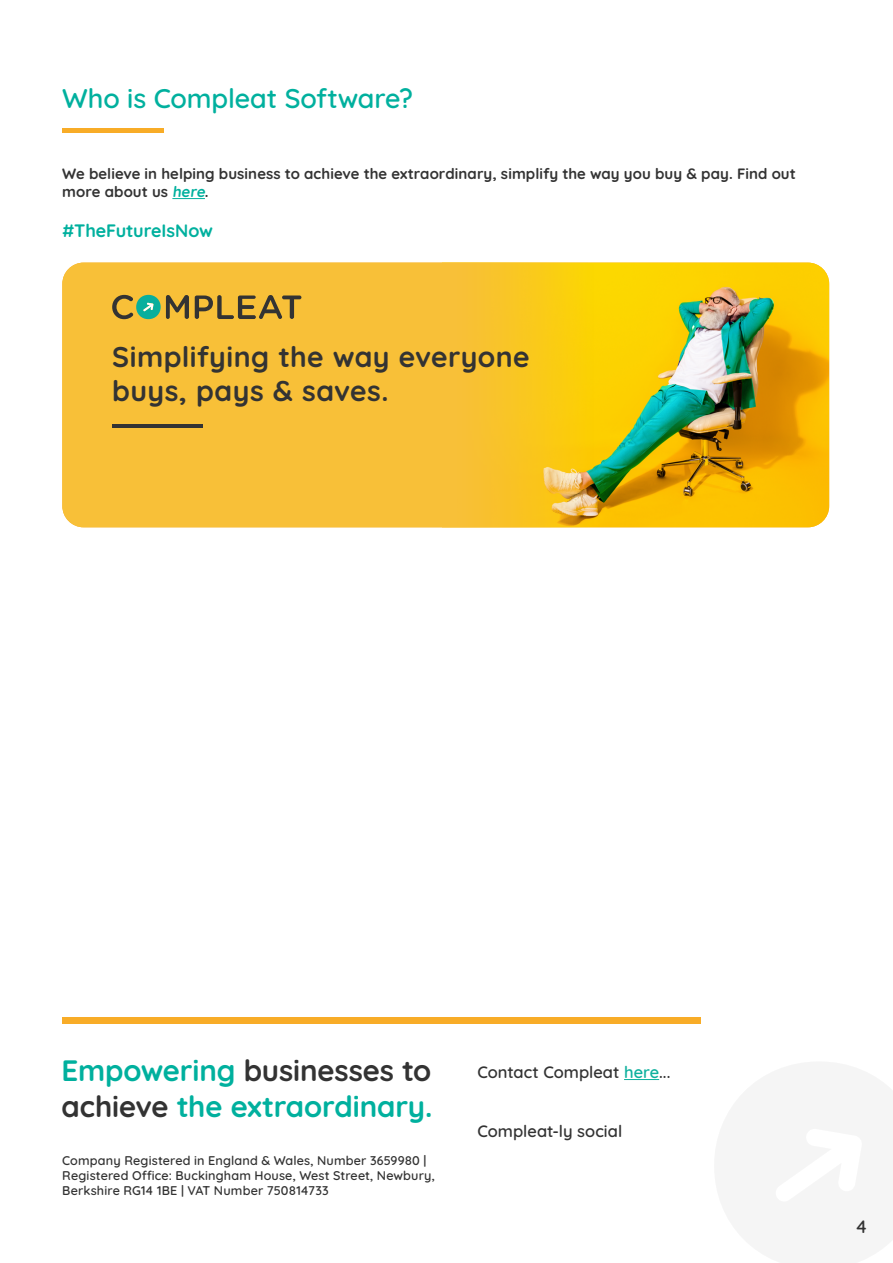
<style>
.page{position:relative;width:893px;height:1263px;background:#fff}
.page>*{position:absolute;margin:0;border:0;box-sizing:border-box;transform-origin:0 0}
.t1{font:700 29.55px/35.4px "Quicksand";letter-spacing:-.005em;color:#00b09e}
.t2{font:700 28.5px/34.2px "Quicksand";letter-spacing:.015em;color:#333}
.t3{font:600 27px "Quicksand";letter-spacing:-.005em;color:#00b09e}
.t4{font:700 18px "Quicksand";letter-spacing:-.005em;color:#00b09e}
.t5{font:600 18px "Quicksand";color:#333}
.t6{font:600 16.5px "Quicksand";color:#333}
.t7{font:700 15px/18px "Quicksand";letter-spacing:.005em;color:#333}
.t8{font:600 12.6px/15.1px "Quicksand";letter-spacing:.01em;color:#333}
.s1{color:#00b09e}
.s2{color:#333}
.s3{color:#0eb09d}
</style>
<div class="page">
<div style="left:62px;top:1017px;width:639px;height:6px;background:#f8ac27"></div>
<hr style="left:624px;top:1079px;width:35px;height:1px;background:#0eb09d">
<hr style="left:62px;top:128px;width:102px;height:4px;background:#f8ac27">
<hr style="left:172px;top:198px;width:33px;height:1px;background:#00b09e">
<img style="left:589px;top:263px;width:240px;height:264px">
<svg style="left:62px;top:263px;width:544px;height:264px;background:#f7c131"></svg>
<hr style="left:112px;top:424px;width:91px;height:4px;background:#333">
<svg style="left:195px;top:295px;width:106px;height:24px;background:#ac8a35"></svg>
<svg style="left:112px;top:295px;width:77px;height:24px;background:#8c9751"></svg>
<h3 class="t3" style="left:62px;top:77px;width:352px">Who is Compleat Software?</h3>
<p class="t7" style="left:62px;top:163px;width:735px">We believe in helping business to achieve the extraordinary, simplify the way you buy &amp; pay. Find out more about us <span class="s1">here</span>.</p>
<h3 class="t4" style="left:62px;top:216px;width:152px">#TheFutureIsNow</h3>
<h2 class="t2" style="left:112px;top:337px;width:419px">Simplifying the way everyone buys, pays &amp; saves.</h2>
<h1 class="t1" style="left:62px;top:1050px;width:372px">Empowering <span class="s2">businesses to achieve</span> the extraordinary.</h1>
<p class="t8" style="left:62px;top:1152px;width:374px">Company Registered in England &amp; Wales, Number 3659980 |<br>Registered Office: Buckingham House, West Street, Newbury,<br>Berkshire RG14 1BE | VAT Number 750814733</p>
<h3 class="t6" style="left:477px;top:1059px;width:194px">Contact Compleat <span class="s3">here</span>...</h3>
<h3 class="t6" style="left:477px;top:1118px;width:146px">Compleat-ly social</h3>
<h3 class="t5" style="left:855px;top:1212px;width:13px">4</h3>
</div>
